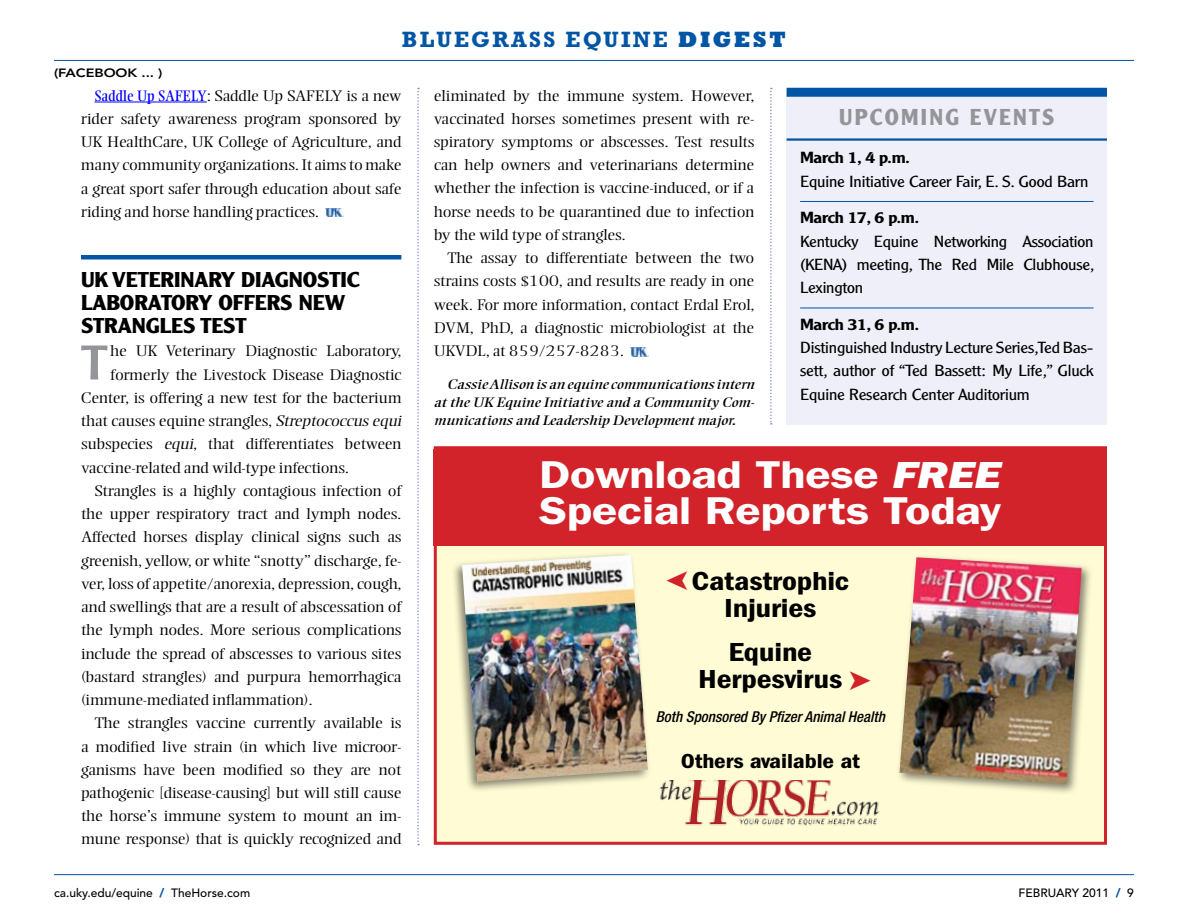
<style>
.page{position:relative;width:1188px;height:918px;background:#fff}
.page>*{position:absolute;margin:0;border:0;box-sizing:border-box;transform-origin:0 0}
.t1{font:47.55px "Clearface Gothic LT Std";color:#939598;scale:1.2 1}
.t2{font:600 39px/36px "ITC Franklin Gothic Std";letter-spacing:-.005em;color:#fff;scale:1.2 1}
.t3{font:27px/27px "ITC Franklin Gothic Std Dm Cd";letter-spacing:-.005em;color:#000;text-align:center;scale:1.2 1}
.t4{font:700 22.5px "Rockwell Std";letter-spacing:.1em;color:#0055a4}
.t5{font:700 22.5px "Clearface Gothic LT Std";letter-spacing:.1em;color:#939598}
.t6{font:700 21px/23.2px "Clearface Gothic LT Std";letter-spacing:-.005em;color:#000;scale:1.1 1}
.t7{font:21px "ITC Franklin Gothic Std Dm Cd";letter-spacing:-.005em;color:#000;scale:1.2 1}
.t8{font:300 15.75px/23.2px "Clearface Gothic LT Std";letter-spacing:-.01em;color:#000;text-align:justify;scale:1.2 1}
.t9{font:500 15.75px "Clearface Gothic LT Std";letter-spacing:-.025em;color:#000;scale:1.2 1}
.t10{font:300 15px/23.2px "Ellington MT Std";letter-spacing:-.005em;color:#000;text-align:justify;scale:1.2 1}
.t11{font:italic 500 condensed 15px "Helvetica Neue LT Std";color:#000}
.t12{font:italic 13.5px/18px "Ellington MT Std";letter-spacing:-.005em;color:#000;text-align:justify;scale:1.2 1}
.t13{font:500 12px "Avenir LT Std";color:#000}
.t14{font:800 12px "Avenir LT Std";letter-spacing:-.005em;color:#000;scale:1.2 1}
.s1{font-weight:800}
.s2{font-weight:400;color:#00f}
.s3{font-style:italic}
.s4{font-family:"ITC Franklin Gothic Std Hvy It";font-weight:400}
.s5{font-weight:900;color:#0055a4}
</style>
<div class="page">
<hr style="left:54px;top:874px;width:1080px;height:1px;background:#0055a4">
<svg style="left:417px;top:88px;width:2px;height:757px"></svg>
<hr style="left:54px;top:60px;width:1080px;height:1px;background:#0055a4">
<hr style="left:94px;top:102px;width:113px;height:1px;background:#00f">
<div style="left:81px;top:255px;width:320px;height:5px;background:#0055a4"></div>
<img style="left:326px;top:208px;width:17px;height:9px">
<img style="left:630px;top:348px;width:18px;height:8px">
<svg style="left:770px;top:88px;width:2px;height:337px"></svg>
<div style="left:787px;top:93px;width:320px;height:332px;background:#eeeff8"></div>
<hr style="left:800px;top:201px;width:294px;height:1px;background:#0055a4">
<hr style="left:800px;top:308px;width:294px;height:1px;background:#0055a4">
<div style="left:787px;top:88px;width:320px;height:9px;background:#0055a4"></div>
<hr style="left:787px;top:138px;width:320px;height:3px;background:#0055a4">
<div style="left:434px;top:446px;width:673px;height:399px;background:#fffcd5;border:3px solid #d2232a"></div>
<div style="left:434px;top:449px;width:673px;height:97px;background:#d2232a"></div>
<img style="left:659px;top:780px;width:221px;height:46px">
<div style="left:449px;top:550px;width:202px;height:243px;background:#000;opacity:.5"></div>
<img style="left:462px;top:555px;width:186px;height:227px">
<div style="left:895px;top:552px;width:198px;height:243px;background:#000;opacity:.5"></div>
<img style="left:899px;top:557px;width:183px;height:227px">
<p class="t14" style="left:54px;top:65px;width:92px">(FACEBOOK ... )</p>
<h3 class="t4" style="left:402px;top:26px;width:296px">BLUEGRASS EQUINE <span class="s1">digest</span></h3>
<p class="t10" style="left:81px;top:84px;width:269px;text-indent:14px"><span class="s2">Saddle Up SAFELY</span>: Saddle Up SAFELY is a new rider safety awareness program sponsored by UK HealthCare, UK College of Agriculture, and many community organizations. It aims to make a great sport safer through education about safe riding and horse handling practices.</p>
<h3 class="t6" style="left:81px;top:268px;width:252px">UK VETERINARY DIAGNOSTIC<br>LABORATORY OFFERS</h3>
<h3 class="t6" style="left:299px;top:291px;width:15px">NEW</h3>
<h3 class="t6" style="left:81px;top:314px;width:152px">STRANGLES TEST</h3>
<h1 class="t1" style="left:81px;top:333px;width:24px">T</h1>
<p class="t10" style="left:110px;top:340px;width:244px">he UK Veterinary Diagnostic Laboratory,</p>
<p class="t10" style="left:110px;top:363px;width:244px">formerly the Livestock Disease Diagnostic</p>
<p class="t10" style="left:81px;top:386px;width:269px">Center, is offering a new test for the bacterium</p>
<p class="t10" style="left:81px;top:409px;width:271px">that causes equine strangles, <span class="s3">Streptococcus equi</span></p>
<p class="t10" style="left:81px;top:433px;width:269px">subspecies <span class="s3">equi</span>, that differentiates between</p>
<p class="t10" style="left:81px;top:456px;width:225px">vaccine-related and wild-type infections.</p>
<p class="t10" style="left:95px;top:479px;width:257px">Strangles is a highly contagious infection of</p>
<p class="t10" style="left:81px;top:502px;width:268px">the upper respiratory tract and lymph nodes.</p>
<p class="t10" style="left:81px;top:526px;width:268px">Affected horses display clinical signs such as</p>
<p class="t10" style="left:81px;top:549px;width:269px">greenish, yellow, or white “snotty” discharge, fe-</p>
<p class="t10" style="left:81px;top:572px;width:269px">ver, loss of appetite/anorexia, depression, cough,</p>
<p class="t10" style="left:81px;top:595px;width:268px">and swellings that are a result of abscessation of</p>
<p class="t10" style="left:81px;top:619px;width:268px">the lymph nodes. More serious complications</p>
<p class="t10" style="left:81px;top:642px;width:268px">include the spread of abscesses to various sites</p>
<p class="t10" style="left:81px;top:665px;width:269px">(bastard strangles) and purpura hemorrhagica</p>
<p class="t10" style="left:81px;top:688px;width:194px">(immune-mediated inflammation).</p>
<p class="t10" style="left:95px;top:712px;width:257px">The strangles vaccine currently available is</p>
<p class="t10" style="left:81px;top:735px;width:268px">a modified live strain (in which live microor-</p>
<p class="t10" style="left:81px;top:758px;width:268px">ganisms have been modified so they are not</p>
<p class="t10" style="left:81px;top:781px;width:268px">pathogenic [disease-causing] but will still cause</p>
<p class="t10" style="left:81px;top:805px;width:268px">the horse’s immune system to mount an im-</p>
<p class="t10" style="left:81px;top:828px;width:268px">mune response) that is quickly recognized and</p>
<p class="t10" style="left:434px;top:84px;width:269px">eliminated by the immune system. However, vaccinated horses sometimes present with re&shy;spiratory symptoms or abscesses. Test results can help owners and veterinarians determine whether the infection is vaccine-induced, or if a horse needs to be quarantined due to infection by the wild type of strangles.</p>
<p class="t10" style="left:434px;top:247px;width:269px;text-indent:14px">The assay to differentiate between the two strains costs $100, and results are ready in one week. For more information, contact Erdal Erol, DVM, PhD, a diagnostic microbiologist at the UKVDL, at 859/257-8283.</p>
<p class="t12" style="left:434px;top:376px;width:269px;text-indent:13px">Cassie Allison is an equine communications intern at the UK Equine Initiative and a Community Com&shy;munications and Leadership Development major.</p>
<h3 class="t5" style="left:839px;top:104px;width:95px">UPCOMING</h3>
<h3 class="t5" style="left:970px;top:104px;width:15px">EVE</h3>
<h3 class="t5" style="left:1013px;top:104px;width:40px">NTS</h3>
<p class="t9" style="left:800px;top:148px;width:93px">March 1, 4 p.m.</p>
<p class="t8" style="left:800px;top:170px;width:242px">Equine Initiative Career Fair, E. S. Good Barn</p>
<p class="t9" style="left:800px;top:208px;width:101px">March 17, 6 p.m.</p>
<p class="t8" style="left:800px;top:230px;width:247px">Kentucky Equine Networking Association (KENA) meeting, The Red Mile Clubhouse, Lexington</p>
<p class="t9" style="left:800px;top:315px;width:101px">March 31, 6 p.m.</p>
<p class="t8" style="left:800px;top:336px;width:246px">Distinguished Industry Lecture Series, Ted Bas&shy;sett, author of “Ted Bassett: My Life,” Gluck Equine Research Center Auditorium</p>
<h2 class="t2" style="left:539px;top:457px;width:387px">Download These <span class="s4">FREE<br></span>Special Reports Today</h2>
<h3 class="t3" style="left:692px;top:568px;width:133px">Catastrophic<br>Injuries</h3>
<h3 class="t3" style="left:698px;top:638px;width:122px">Equine<br>Herpesvirus</h3>
<p class="t11" style="left:656px;top:708px;width:230px">Both Sponsored By Pfizer Animal Health</p>
<h3 class="t7" style="left:681px;top:749px;width:151px">Others available at</h3>
<p class="t13" style="left:54px;top:886px;width:198px">ca.uky.edu/equine <span class="s5">/</span> TheHorse.com</p>
<p class="t13" style="left:1019px;top:886px;width:117px">FEBRUARY 2011 <span class="s5">/</span> 9</p>
</div>
